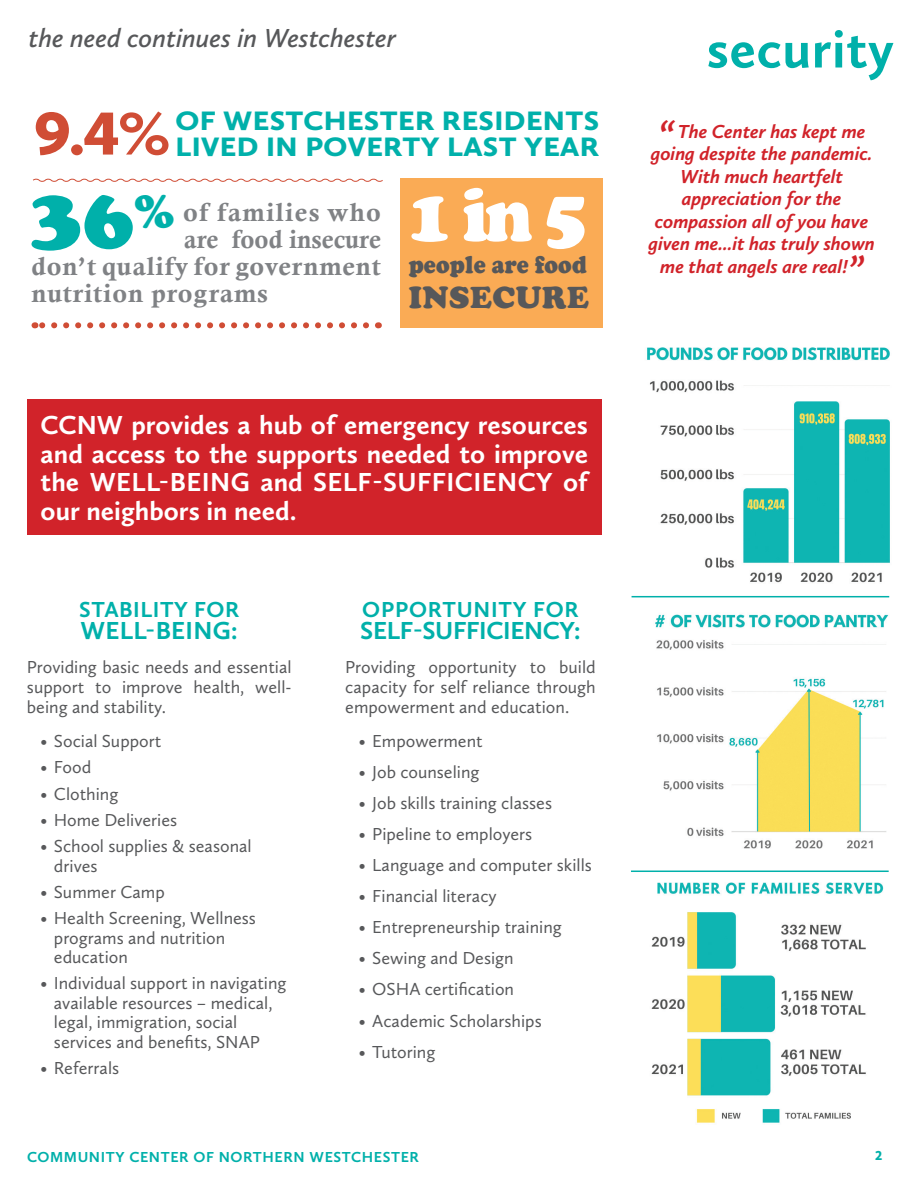
<style>
.page{position:relative;width:918px;height:1188px;background:#fff}
.page>*{position:absolute;margin:0;border:0;box-sizing:border-box;transform-origin:0 0}
.t1{font:79.65px "Cooper Black Std";color:#00b0aa}
.t2{font:900 79.5px "Cooper";color:#fff;scale:.89 1}
.t3{font:900 62.7px "Calluna Sans";color:#d04d35;scale:1.07 1}
.t4{font:700 54px "Calluna Sans";letter-spacing:.01em;color:#00b0aa}
.t5{font:900 31.5px "Cooper";letter-spacing:.02em;color:#57585a}
.t6{font:900 27.6px/25.8px "Calluna Sans";letter-spacing:.015em;color:#00b0aa;scale:1.07 1}
.t7{font:700 27px/28.5px "Calluna Sans";letter-spacing:.005em;color:#fff;text-align:justify}
.t8{font:italic 600 27px "Calluna Sans";color:#57585a}
.t9{font:25.5px "Calis MT Bol";letter-spacing:.03em;color:#808285;scale:1.05 1}
.t10{font:700 25.5px "Calluna Sans";letter-spacing:-.015em;color:#00b0aa}
.t11{font:25.5px "Calis MT Bol";color:#808285}
.t12{font:900 25.5px "Cooper";letter-spacing:.01em;color:#57585a;scale:.89 1}
.t13{font:25.5px "Calis MT Bol";letter-spacing:.05em;color:#808285;scale:1.05 1}
.t14{font:700 25.5px "Calluna Sans";letter-spacing:.01em;color:#00b0aa}
.t15{font:700 22.5px "Calluna Sans";letter-spacing:.03em;color:#00b0aa}
.t16{font:italic 700 19.5px/22.5px "Calluna Sans";color:#d1232a;text-align:center}
.t17{font:18px/19.5px "Calluna Sans";color:#57585a}
.t18{font:700 15px "Calluna Sans";letter-spacing:.04em;color:#00b0aa}
.t19{font:900 13.5px "Calluna Sans";color:#00b0aa}
.s1{font-size:37.5px}
</style>
<div class="page">
<div style="left:400px;top:178px;width:203px;height:150px;background:#faab55"></div>
<img style="left:655px;top:614px;width:234px;height:235px">
<img style="left:647px;top:347px;width:243px;height:236px">
<img style="left:651px;top:882px;width:233px;height:241px">
<hr style="left:632px;top:596px;width:257px;height:1px;background:#00b0aa">
<hr style="left:631px;top:871px;width:258px;height:1px;background:#00b0aa">
<svg style="left:34px;top:322px;width:332px;height:6px"></svg>
<svg style="left:33px;top:178px;width:350px;height:4px"></svg>
<div style="left:27px;top:399px;width:575px;height:135px;background:#d1232a"></div>
<h3 class="t8" style="left:29px;top:22px;width:369px">the need continues in Westchester</h3>
<h3 class="t3" style="left:34px;top:94px;width:130px">9.4%</h3>
<h3 class="t6" style="left:175px;top:107px;width:398px">OF WESTCHESTER RESIDENTS<br>LIVED IN POVERTY LAST YEAR</h3>
<h1 class="t1" style="left:32px;top:169px;width:144px">36<sup>%</sup></h1>
<h3 class="t13" style="left:183px;top:197px;width:190px">of families who</h3>
<h3 class="t11" style="left:184px;top:224px;width:199px">are food insecure</h3>
<h3 class="t9" style="left:32px;top:251px;width:334px">don’t qualify for government</h3>
<h3 class="t9" style="left:32px;top:278px;width:227px">nutrition programs</h3>
<h2 class="t2" style="left:409px;top:168px;width:202px">1in 5</h2>
<h3 class="t12" style="left:409px;top:249px;width:202px">people are food</h3>
<h3 class="t5" style="left:409px;top:279px;width:182px">INSECURE</h3>
<h3 class="t7" style="left:41px;top:410px;width:549px">CCNW provides a hub of emergency resources and access to the supports needed to improve the WELL-BEING and SELF-SUFFICIENCY of our neighbors in need.</h3>
<p class="t15" style="left:79px;top:595px;width:162px">STABILITY FOR</p>
<h3 class="t14" style="left:81px;top:615px;width:159px">WELL-BEING:</h3>
<p class="t17" style="left:27px;top:656px;width:266px;line-height:20.2px;text-align:justify">Providing basic needs and essential support to improve health, well&shy;being and stability.</p>
<p class="t17" style="left:40px;top:731px;width:122px">• Social Support</p>
<p class="t17" style="left:40px;top:757px;width:52px">• Food</p>
<p class="t17" style="left:40px;top:784px;width:80px">• Clothing</p>
<p class="t17" style="left:40px;top:810px;width:138px">• Home Deliveries</p>
<p class="t17" style="left:54px;top:836px;width:199px;text-indent:-14px">• School supplies &amp; seasonal drives</p>
<p class="t17" style="left:40px;top:882px;width:126px">• Summer Camp</p>
<p class="t17" style="left:54px;top:908px;width:204px;text-indent:-14px">• Health Screening, Wellness programs and nutrition education</p>
<p class="t17" style="left:54px;top:973px;width:234px;text-indent:-14px">• Individual support in navigating available resources – medical, legal, immigration, social services and benefits, SNAP</p>
<p class="t17" style="left:40px;top:1058px;width:80px">• Referrals</p>
<p class="t15" style="left:362px;top:595px;width:218px">OPPORTUNITY FOR</p>
<h3 class="t10" style="left:360px;top:615px;width:222px">SELF-SUFFICIENCY:</h3>
<p class="t17" style="left:345px;top:656px;width:252px;line-height:20.2px;text-align:justify">Providing opportunity to build capacity for self reliance through empowerment and education.</p>
<p class="t17" style="left:359px;top:731px;width:125px">• Empowerment</p>
<p class="t17" style="left:359px;top:762px;width:122px">• Job counseling</p>
<p class="t17" style="left:359px;top:793px;width:195px">• Job skills training classes</p>
<p class="t17" style="left:359px;top:824px;width:175px">• Pipeline to employers</p>
<p class="t17" style="left:359px;top:855px;width:235px">• Language and computer skills</p>
<p class="t17" style="left:359px;top:886px;width:139px">• Financial literacy</p>
<p class="t17" style="left:359px;top:917px;width:205px">• Entrepreneurship training</p>
<p class="t17" style="left:359px;top:948px;width:156px">• Sewing and Design</p>
<p class="t17" style="left:359px;top:979px;width:157px">• OSHA certification</p>
<p class="t17" style="left:359px;top:1011px;width:184px">• Academic Scholarships</p>
<p class="t17" style="left:359px;top:1042px;width:78px">• Tutoring</p>
<h3 class="t4" style="left:707px;top:16px;width:189px">security</h3>
<p class="t16" style="left:648px;top:119px;width:228px"><span class="s1">“</span> The Center has kept me going despite the pandemic.<br>With much heartfelt appreciation for the compassion all of you have given me...it has truly shown me that angels are real!<span class="s1">”</span></p>
<p class="t18" style="left:27px;top:1147px;width:394px">COMMUNITY CENTER OF NORTHERN WESTCHESTER</p>
<p class="t19" style="left:875px;top:1147px;width:9px">2</p>
</div>
